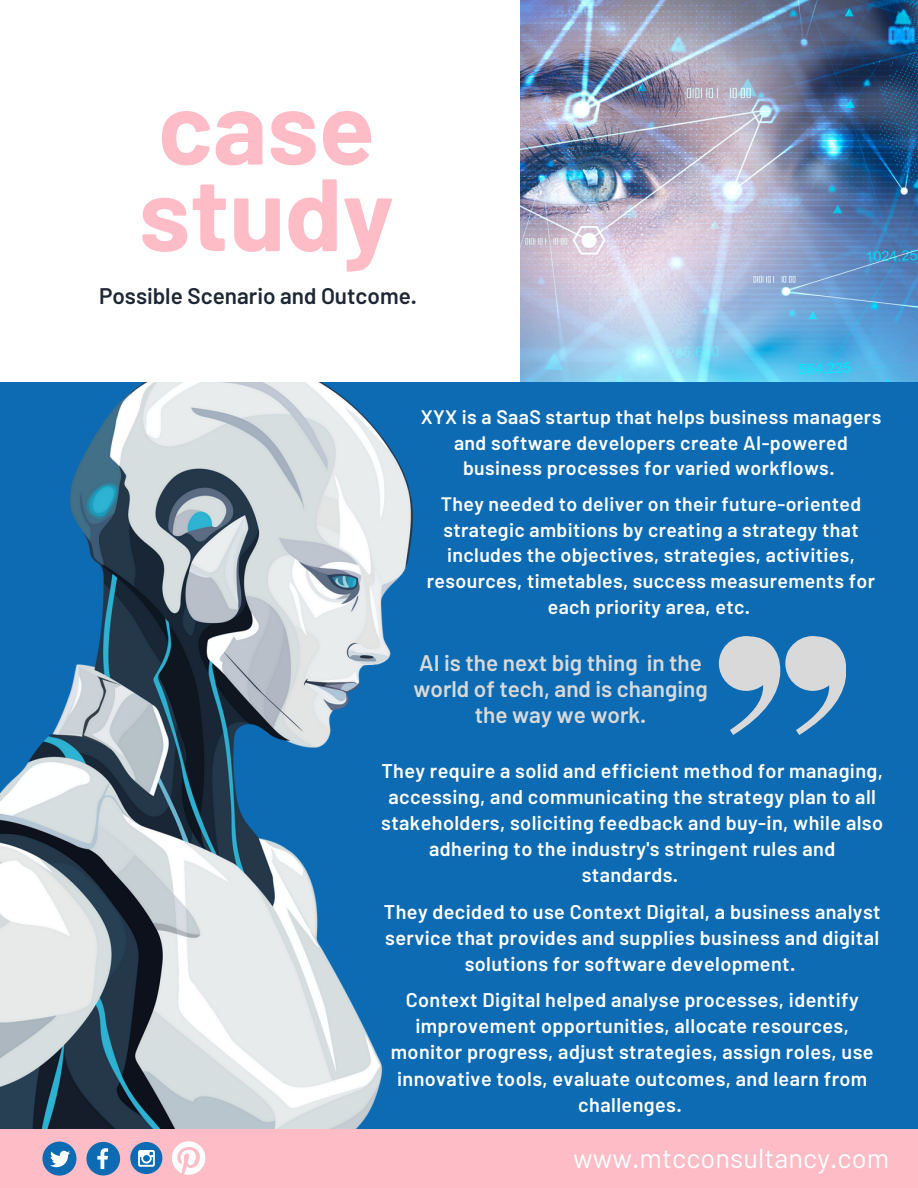
<style>
.page{position:relative;width:918px;height:1188px;background:#0d6bb4}
.page>*{position:absolute;margin:0;border:0;box-sizing:border-box;transform-origin:0 0}
.t1{font:700 102.6px/86.7px "Barlow";color:#febdc6}
.t2{font:27.15px "Barlow";letter-spacing:.005em;color:#fff}
.t3{font:600 22.5px/25.8px "Barlow";color:#d9d9d9;text-align:center}
.t4{font:600 22.5px "Barlow";color:#1d2735}
.t5{font:600 19.8px/26.1px "Barlow";letter-spacing:.02em;color:#fff;text-align:center}
.t6{font:600 19.5px/25.7px "Barlow";letter-spacing:.02em;color:#fff;text-align:center}
</style>
<div class="page">
<img style="left:520px;top:0;width:398px;height:381px">
<img style="left:0;top:381px;width:412px;height:749px">
<div style="left:0;top:0;width:520px;height:381px;background:#fff"></div>
<svg style="left:719px;top:636px;width:127px;height:99px"></svg>
<div style="left:0;top:1130px;width:918px;height:58px;background:#febdc6"></div>
<svg style="left:86px;top:1142px;width:34px;height:34px"></svg>
<div style="left:42px;top:1142px;width:34px;height:34px;background:#0d6bb4;border-radius:50%"></div>
<svg style="left:50px;top:1151px;width:20px;height:16px"></svg>
<svg style="left:172px;top:1141px;width:33px;height:34px"></svg>
<div style="left:130px;top:1142px;width:32px;height:32px;background:#0d6bb4;border-radius:50%"></div>
<svg style="left:138px;top:1150px;width:17px;height:17px"></svg>
<p class="t1" style="left:139px;top:80px;width:257px">case study</p>
<p class="t4" style="left:99px;top:282px;width:319px">Possible Scenario and Outcome.</p>
<p class="t6" style="left:421px;top:404px;width:462px">XYX is a SaaS startup that helps business managers and software developers create AI-powered business processes for varied workflows.</p>
<p class="t6" style="left:427px;top:490px;width:450px">They needed to deliver on their future-oriented strategic ambitions by creating a strategy that includes the objectives, strategies, activities, resources, timetables, success measurements for each priority area, etc.</p>
<p class="t3" style="left:413px;top:649px;width:296px">AI is the next big thing in the world of tech, and is changing the way we work.</p>
<p class="t5" style="left:381px;top:757px;width:503px">They require a solid and efficient method for managing, accessing, and communicating the strategy plan to all stakeholders, soliciting feedback and buy-in, while also adhering to the industry's stringent rules and standards.</p>
<p class="t5" style="left:384px;top:898px;width:498px">They decided to use Context Digital, a business analyst service that provides and supplies business and digital solutions for software development.</p>
<p class="t5" style="left:391px;top:986px;width:484px">Context Digital helped analyse processes, identify improvement opportunities, allocate resources, monitor progress, adjust strategies, assign roles, use innovative tools, evaluate outcomes, and learn from challenges.</p>
<p class="t2" style="left:573px;top:1141px;width:318px">www.mtcconsultancy.com</p>
</div>
